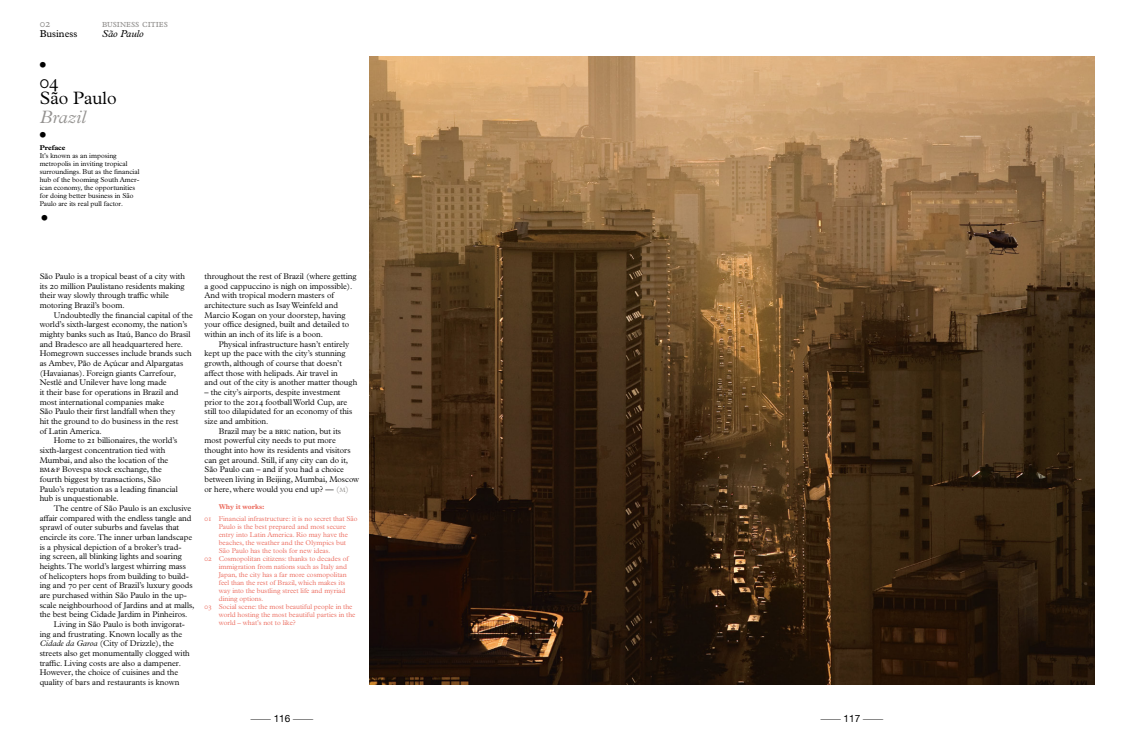
<style>
.page{position:relative;width:1134px;height:752px;background:#fff}
.page>*{position:absolute;margin:0;border:0;box-sizing:border-box;transform-origin:0 0}
.t1{font:300 22px "Plantin MT Std";color:#000}
.t2{font:300 18px/16px "Plantin MT Std";color:#000}
.t3{font:italic 300 18px "Plantin MT Std";color:#949290}
.t4{font:10px/10px "Plantin MT Std";color:#949290}
.t5{font:10px "Helvetica Neue";color:#000}
.t6{font:10px/10px "Plantin MT Std";color:#000}
.t7{font:300 8.2px "Plantin MT Std";color:#000}
.t8{font:300 7px/11.7px "Plantin MT Std";color:#ec6e61}
.t9{font:300 7px/8px "Plantin MT Std";color:#000}
.s1{color:#949290}
.s2{font-style:italic;color:#000}
.s3{font-weight:700}
.s4{font-style:italic}
.s5{font-family:"Plantin MT Std"}
</style>
<div class="page">
<img style="left:369px;top:57px;width:725px;height:627px">
<p class="t6" style="left:40px;top:19px;width:39px"><span class="s1">02<br></span>Business</p>
<p class="t4" style="left:102px;top:19px;width:67px">business cities<br><span class="s2">São Paulo</span></p>
<p class="t1" style="left:40px;top:52px;width:8px">•</p>
<p class="t2" style="left:40px;top:74px;width:78px">04<br>São Paulo</p>
<p class="t3" style="left:40px;top:107px;width:48px">Brazil</p>
<p class="t9" style="left:40px;top:144px;width:101px"><sup>•</sup><span class="s3">Preface<br></span>It’s known as an imposing metropolis in inviting tropical surroundings. But as the financial hub of the booming South Amer&shy;ican economy, the opportunities for doing better business in São<br>Paulo are its real pull factor.</p>
<p class="t1" style="left:42px;top:205px;width:8px">•</p>
<p class="t7" style="left:40px;top:271px;width:147px">São Paulo is a tropical beast of a city with</p>
<p class="t7" style="left:40px;top:281px;width:147px">its 20 million Paulistano residents making</p>
<p class="t7" style="left:40px;top:291px;width:131px">their way slowly through traffic while</p>
<p class="t7" style="left:40px;top:300px;width:86px">motoring Brazil’s boom.</p>
<p class="t7" style="left:54px;top:310px;width:140px">Undoubtedly the financial capital of the</p>
<p class="t7" style="left:40px;top:320px;width:149px">world’s sixth-largest economy, the nation’s</p>
<p class="t7" style="left:40px;top:329px;width:152px">mighty banks such as Itaú, Banco do Brasil</p>
<p class="t7" style="left:40px;top:339px;width:145px">and Bradesco are all headquartered here.</p>
<p class="t7" style="left:40px;top:348px;width:153px">Homegrown successes include brands such</p>
<p class="t7" style="left:40px;top:358px;width:145px">as Ambev, Pão de Açúcar and Alpargatas</p>
<p class="t7" style="left:40px;top:368px;width:138px">(Havaianas). Foreign giants Carrefour,</p>
<p class="t7" style="left:40px;top:377px;width:129px">Nestlé and Unilever have long made</p>
<p class="t7" style="left:40px;top:387px;width:140px">it their base for operations in Brazil and</p>
<p class="t7" style="left:40px;top:397px;width:126px">most international companies make</p>
<p class="t7" style="left:40px;top:406px;width:137px">São Paulo their first landfall when they</p>
<p class="t7" style="left:40px;top:416px;width:140px">hit the ground to do business in the rest</p>
<p class="t7" style="left:40px;top:426px;width:64px">of Latin America.</p>
<p class="t7" style="left:54px;top:435px;width:125px">Home to 21 billionaires, the world’s</p>
<p class="t7" style="left:40px;top:445px;width:127px">sixth-largest concentration tied with</p>
<p class="t7" style="left:40px;top:455px;width:130px">Mumbai, and also the location of the</p>
<p class="t7" style="left:40px;top:464px;width:124px">bm&amp;f Bovespa stock exchange, the</p>
<p class="t7" style="left:40px;top:474px;width:123px">fourth biggest by transactions, São</p>
<p class="t7" style="left:40px;top:484px;width:140px">Paulo’s reputation as a leading financial</p>
<p class="t7" style="left:40px;top:493px;width:81px">hub is unquestionable.</p>
<p class="t7" style="left:54px;top:503px;width:139px">The centre of São Paulo is an exclusive</p>
<p class="t7" style="left:40px;top:513px;width:153px">affair compared with the endless tangle and</p>
<p class="t7" style="left:40px;top:522px;width:141px">sprawl of outer suburbs and favelas that</p>
<p class="t7" style="left:40px;top:532px;width:154px">encircle its core. The inner urban landscape</p>
<p class="t7" style="left:40px;top:542px;width:143px">is a physical depiction of a broker’s trad-</p>
<p class="t7" style="left:40px;top:551px;width:144px">ing screen, all blinking lights and soaring</p>
<p class="t7" style="left:40px;top:561px;width:148px">heights. The world’s largest whirring mass</p>
<p class="t7" style="left:40px;top:570px;width:151px">of helicopters hops from building to build-</p>
<p class="t7" style="left:40px;top:580px;width:155px">ing and 70 per cent of Brazil’s luxury goods</p>
<p class="t7" style="left:40px;top:590px;width:149px">are purchased within São Paulo in the up-</p>
<p class="t7" style="left:40px;top:599px;width:156px">scale neighbourhood of Jardins and at malls,</p>
<p class="t7" style="left:40px;top:609px;width:149px">the best being Cidade Jardim in Pinheiros.</p>
<p class="t7" style="left:54px;top:619px;width:133px">Living in São Paulo is both invigorat-</p>
<p class="t7" style="left:40px;top:628px;width:144px">ing and frustrating. Known locally as the</p>
<p class="t7" style="left:40px;top:638px;width:136px"><span class="s4">Cidade da Garoa</span> (City of Drizzle), the</p>
<p class="t7" style="left:40px;top:648px;width:152px">streets also get monumentally clogged with</p>
<p class="t7" style="left:40px;top:657px;width:143px">traffic. Living costs are also a dampener.</p>
<p class="t7" style="left:40px;top:667px;width:140px">However, the choice of cuisines and the</p>
<p class="t7" style="left:40px;top:677px;width:141px">quality of bars and restaurants is known</p>
<p class="t7" style="left:205px;top:271px;width:154px">throughout the rest of Brazil (where getting</p>
<p class="t7" style="left:205px;top:281px;width:149px">a good cappuccino is nigh on impossible).</p>
<p class="t7" style="left:205px;top:291px;width:132px">And with tropical modern masters of</p>
<p class="t7" style="left:205px;top:300px;width:135px">architecture such as Isay Weinfeld and</p>
<p class="t7" style="left:205px;top:310px;width:143px">Marcio Kogan on your doorstep, having</p>
<p class="t7" style="left:205px;top:319px;width:146px">your office designed, built and detailed to</p>
<p class="t7" style="left:205px;top:329px;width:120px">within an inch of its life is a boon.</p>
<p class="t7" style="left:219px;top:339px;width:132px">Physical infrastructure hasn’t entirely</p>
<p class="t7" style="left:205px;top:348px;width:143px">kept up the pace with the city’s stunning</p>
<p class="t7" style="left:205px;top:358px;width:139px">growth, although of course that doesn’t</p>
<p class="t7" style="left:205px;top:368px;width:135px">affect those with helipads. Air travel in</p>
<p class="t7" style="left:205px;top:377px;width:154px">and out of the city is another matter though</p>
<p class="t7" style="left:205px;top:387px;width:137px">– the city’s airports, despite investment</p>
<p class="t7" style="left:205px;top:397px;width:144px">prior to the 2014 football World Cup, are</p>
<p class="t7" style="left:205px;top:406px;width:149px">still too dilapidated for an economy of this</p>
<p class="t7" style="left:205px;top:416px;width:65px">size and ambition.</p>
<p class="t7" style="left:219px;top:426px;width:124px">Brazil may be a bric nation, but its</p>
<p class="t7" style="left:205px;top:435px;width:133px">most powerful city needs to put more</p>
<p class="t7" style="left:205px;top:445px;width:148px">thought into how its residents and visitors</p>
<p class="t7" style="left:205px;top:455px;width:145px">can get around. Still, if any city can do it,</p>
<p class="t7" style="left:205px;top:464px;width:141px">São Paulo can – and if you had a choice</p>
<p class="t7" style="left:205px;top:474px;width:156px">between living in Beijing, Mumbai, Moscow</p>
<p class="t7" style="left:205px;top:484px;width:146px">or here, where would you end up? — <span class="s1">(m)</span></p>
<p class="t8" style="left:205px;top:501px;width:154px;text-indent:14px"><span class="s3">Why it works:<br></span>01 Financial infrastructure: it is no secret that São</p>
<p class="t8" style="left:219px;top:520px;width:129px">Paulo is the best prepared and most secure</p>
<p class="t8" style="left:219px;top:528px;width:131px">entry into Latin America. Rio may have the</p>
<p class="t8" style="left:219px;top:536px;width:129px">beaches, the weather and the Olympics but</p>
<p class="t8" style="left:219px;top:544px;width:113px">São Paulo has the tools for new ideas.</p>
<p class="t8" style="left:205px;top:552px;width:146px">02 Cosmopolitan citizens: thanks to decades of</p>
<p class="t8" style="left:219px;top:560px;width:130px">immigration from nations such as Italy and</p>
<p class="t8" style="left:219px;top:568px;width:129px">Japan, the city has a far more cosmopolitan</p>
<p class="t8" style="left:219px;top:576px;width:128px">feel than the rest of Brazil, which makes its</p>
<p class="t8" style="left:219px;top:584px;width:128px">way into the bustling street life and myriad</p>
<p class="t8" style="left:219px;top:592px;width:46px">dining options.</p>
<p class="t8" style="left:205px;top:600px;width:149px">03 Social scene: the most beautiful people in the</p>
<p class="t8" style="left:219px;top:608px;width:138px">world hosting the most beautiful parties in the</p>
<p class="t8" style="left:219px;top:616px;width:79px">world – what’s not to like?</p>
<p class="t5" style="left:251px;top:712px;width:64px"><span class="s5">—</span>116 <span class="s5">—</span></p>
<p class="t5" style="left:821px;top:712px;width:64px"><span class="s5">—</span>117 <span class="s5">—</span></p>
</div>
